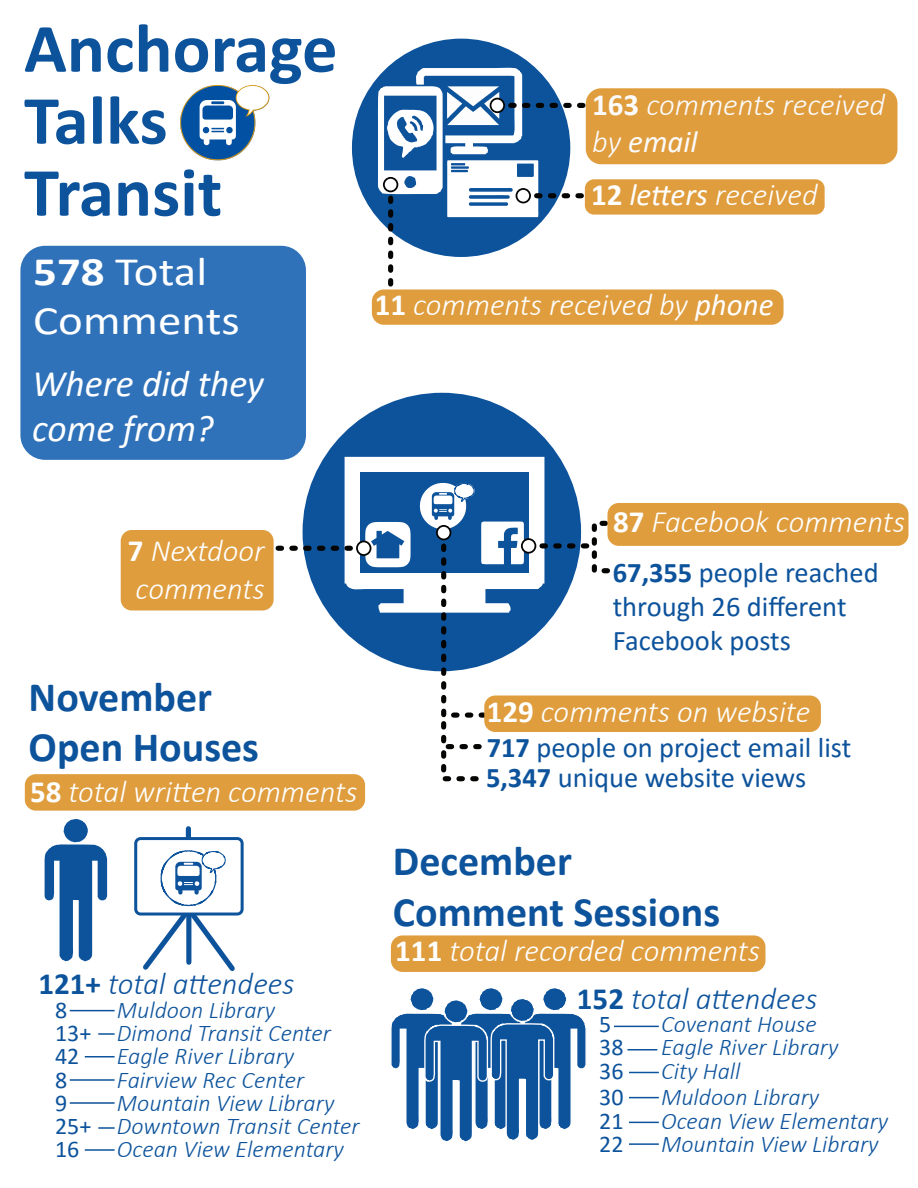
<style>
.page{position:relative;width:918px;height:1188px;background:#fff}
.page>*{position:absolute;margin:0;border:0;box-sizing:border-box;transform-origin:0 0}
.t1{font:700 69.6px/72px "Calibri";color:#0d539c}
.t2{font:700 42px/50.4px "Calibri";color:#0d539c}
.t3{font:40.5px/48.6px "Calibri";color:#fff;scale:1.16 1}
.t4{font:italic 37.5px/45px "Calibri";color:#fff}
.t5{font:italic 300 30.9px/37.2px "Calibri";color:#fff}
.t6{font:italic 300 30.9px "Calibri";color:#0d539c}
.t7{font:italic 300 30.9px/37.2px "Calibri";color:#fcfbfc}
.t8{font:28.5px/34.2px "Calibri";color:#0d539c}
.t9{font:italic 300 24px/23.2px "Calibri";color:#0d539c}
.t10{font:24px "Calibri";color:#0d539c}
.s1{font-weight:700}
.s2{font-weight:700;font-style:normal}
.s3{font-weight:400}
.s4{font-weight:400;font-style:normal}
</style>
<div class="page">
<div style="left:303px;top:393px;width:278px;height:278px;background:#0d539c;border-radius:50%"></div>
<div style="left:586px;top:88px;width:311px;height:76px;background:#df9d3e;border-radius:15px"></div>
<div style="left:585px;top:179px;width:240px;height:36px;background:#df9d3e;border-radius:9px"></div>
<div style="left:372px;top:289px;width:412px;height:36px;background:#df9d3e;border-radius:12px"></div>
<div style="left:607px;top:503px;width:302px;height:43px;background:#df9d3e;border-radius:11px"></div>
<img style="left:180px;top:85px;width:90px;height:76px">
<div style="left:352px;top:39px;width:218px;height:218px;background:#0d539c;border-radius:50%"></div>
<svg style="left:273px;top:457px;width:340px;height:325px"></svg>
<svg style="left:378px;top:67px;width:211px;height:224px"></svg>
<div style="left:484px;top:696px;width:337px;height:36px;background:#df9d3e;border-radius:11px"></div>
<div style="left:121px;top:530px;width:153px;height:81px;background:#df9d3e;border-radius:11px"></div>
<div style="left:20px;top:246px;width:286px;height:214px;background:#2f72b9;border-radius:25px"></div>
<div style="left:25px;top:774px;width:340px;height:37px;background:#df9d3e;border-radius:11px"></div>
<div style="left:391px;top:935px;width:374px;height:37px;background:#df9d3e;border-radius:12px"></div>
<svg style="left:391px;top:988px;width:195px;height:154px"></svg>
<svg style="left:44px;top:819px;width:63px;height:143px"></svg>
<div style="left:134px;top:837px;width:110px;height:79px;border:3px solid #0d539c;border-radius:5px"></div>
<div style="left:186px;top:829px;width:5px;height:8px;background:#0d539c"></div>
<svg style="left:138px;top:850px;width:101px;height:121px"></svg>
<hr style="left:70px;top:1010px;width:45px;height:1px;background:#0d539c">
<hr style="left:70px;top:1079px;width:45px;height:2px;background:#0d539c">
<hr style="left:70px;top:1102px;width:45px;height:2px;background:#0d539c">
<hr style="left:85px;top:1149px;width:30px;height:2px;background:#0d539c">
<hr style="left:85px;top:1056px;width:30px;height:2px;background:#0d539c">
<svg style="left:98px;top:1033px;width:17px;height:2px"></svg>
<hr style="left:614px;top:1026px;width:45px;height:1px;background:#0d539c">
<hr style="left:629px;top:1072px;width:30px;height:1px;background:#0d539c">
<hr style="left:629px;top:1122px;width:30px;height:1px;background:#0d539c">
<hr style="left:629px;top:1097px;width:30px;height:1px;background:#0d539c">
<svg style="left:628px;top:1049px;width:29px;height:1px"></svg>
<hr style="left:629px;top:1143px;width:30px;height:2px;background:#0d539c">
<svg style="left:98px;top:1127px;width:17px;height:2px"></svg>
<h1 class="t1" style="left:24px;top:10px;width:315px">Anchorage<br>Talks<br>Transit</h1>
<h3 class="t3" style="left:33px;top:247px;width:180px"><span class="s1">578</span> Total<br>Comments</h3>
<h3 class="t4" style="left:32px;top:360px;width:233px">Where did they come from?</h3>
<p class="t7" style="left:592px;top:86px;width:295px"><span class="s2">163</span> comments received by <span class="s3">email</span></p>
<p class="t5" style="left:591px;top:176px;width:228px"><span class="s2">12</span> <span class="s3">letters</span> received</p>
<p class="t5" style="left:375px;top:286px;width:400px"><span class="s2">11</span> comments received by <span class="s3">phone</span></p>
<p class="t5" style="left:128px;top:532px;width:138px"><span class="s2">7</span> Nextdoor comments</p>
<h2 class="t2" style="left:29px;top:670px;width:232px">November<br>Open Houses</h2>
<p class="t5" style="left:30px;top:773px;width:329px"><span class="s2">58</span> total written comments</p>
<p class="t6" style="left:39px;top:965px;width:257px"><span class="s2">121+</span> total attendees</p>
<p class="t10" style="left:55px;top:993px;width:14px">8</p>
<p class="t9" style="left:55px;top:998px;width:277px;text-indent:62px">Muldoon Library<br><span class="s4">13+</span> Dimond Transit Center<br><span class="s4">42</span></p>
<p class="t9" style="left:117px;top:1045px;width:179px">Eagle River Library</p>
<p class="t10" style="left:55px;top:1063px;width:14px">8</p>
<p class="t9" style="left:117px;top:1068px;width:189px">Fairview Rec Center</p>
<p class="t10" style="left:55px;top:1086px;width:14px">9</p>
<p class="t9" style="left:55px;top:1091px;width:306px;text-indent:62px">Mountain View Library<br><span class="s4">25+</span> Downtown Transit Center<br><span class="s4">16</span></p>
<p class="t9" style="left:117px;top:1138px;width:229px">Ocean View Elementary</p>
<p class="t5" style="left:613px;top:503px;width:294px"><span class="s2">87</span> Facebook comments</p>
<p class="t8" style="left:613px;top:555px;width:267px"><span class="s1">67,355</span> people reached through 26 different<br>Facebook posts</p>
<p class="t5" style="left:487px;top:693px;width:325px"><span class="s2">129</span> comments on website</p>
<p class="t8" style="left:486px;top:731px;width:367px;line-height:30.5px"><span class="s1">717</span> people on project email list<br><span class="s1">5,347</span> unique website views</p>
<h2 class="t2" style="left:393px;top:835px;width:329px">December<br>Comment Sessions</h2>
<p class="t5" style="left:395px;top:932px;width:366px"><span class="s2">111</span> total recorded comments</p>
<p class="t6" style="left:577px;top:979px;width:242px"><span class="s2">152</span> total attendees</p>
<p class="t10" style="left:599px;top:1008px;width:14px">5</p>
<p class="t9" style="left:661px;top:1012px;width:157px">Covenant House</p>
<p class="t10" style="left:599px;top:1031px;width:26px">38</p>
<p class="t9" style="left:661px;top:1036px;width:179px">Eagle River Library</p>
<p class="t10" style="left:599px;top:1054px;width:26px">36</p>
<p class="t9" style="left:661px;top:1059px;width:81px">City Hall</p>
<p class="t10" style="left:599px;top:1081px;width:26px">30</p>
<p class="t9" style="left:661px;top:1085px;width:160px">Muldoon Library</p>
<p class="t10" style="left:599px;top:1104px;width:26px">21</p>
<p class="t9" style="left:661px;top:1109px;width:229px">Ocean View Elementary</p>
<p class="t10" style="left:599px;top:1127px;width:26px">22</p>
<p class="t9" style="left:661px;top:1132px;width:219px">Mountain View Library</p>
</div>
